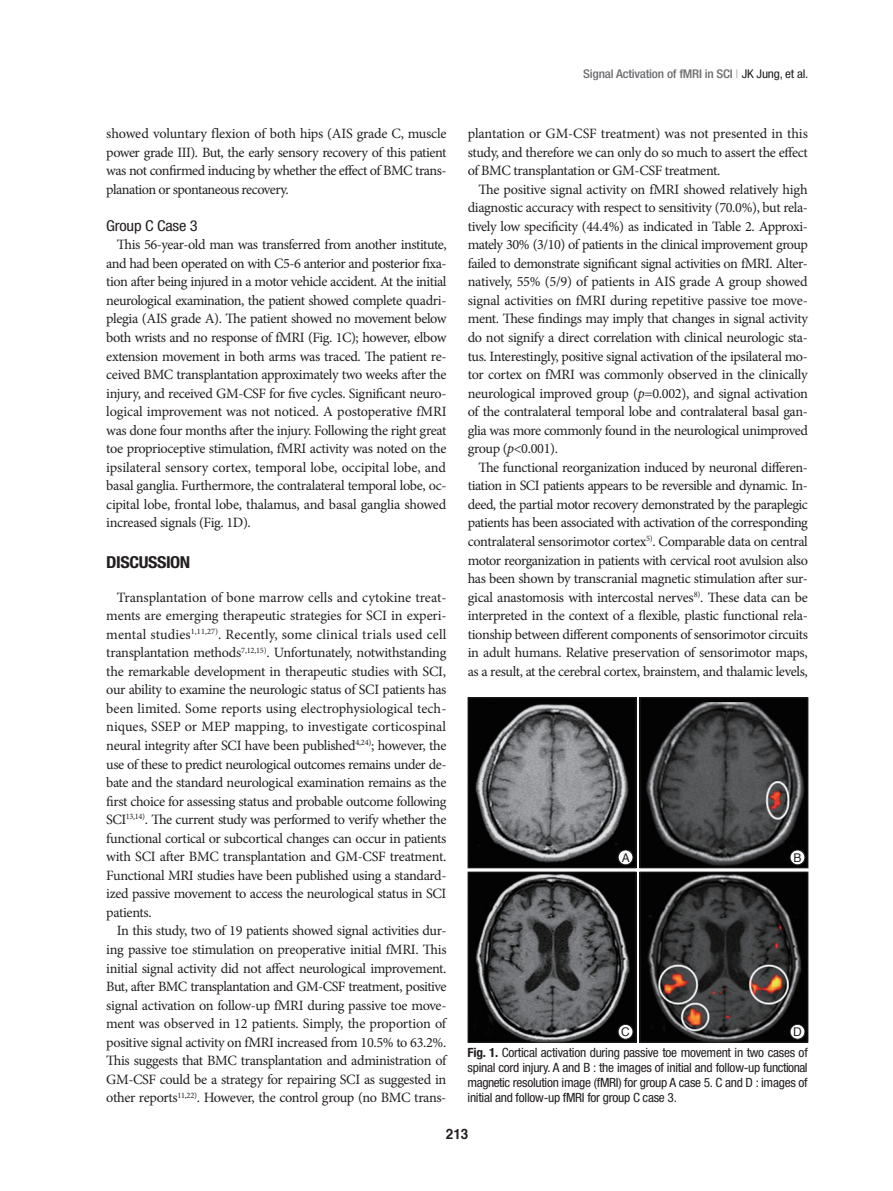
<style>
.page{position:relative;width:893px;height:1191px;background:#fff}
.page>*{position:absolute;margin:0;border:0;box-sizing:border-box;transform-origin:0 0}
.중제_JKNS{font:700 condensed 16.5px "Helvetica Neue LT Std";letter-spacing:-.025em;color:#231f20;scale:1.1 1}
.작은소재_JKNS{font:condensed 15px "Helvetica Neue LT Std";letter-spacing:-.015em;color:#231f20;scale:1.1 1}
.본문_JKNS{font:14.25px/18.6px "Minion Pro";letter-spacing:-.03em;color:#231f20;text-align:justify}
.t1{font:700 14.25px "Helvetica";color:#231f20;scale:.95 1}
.사진설명_JKNS{font:condensed 12.75px/15px "Helvetica Neue LT Std";letter-spacing:-.02em;color:#231f20;text-align:justify;scale:1.05 1}
.t2{font:500 condensed 12px "Helvetica Neue LT Std";letter-spacing:-.015em;color:#6c6d70;scale:1.1 1}
.t3{font:12px "Helvetica";color:#231f20}
.s1{color:#bcbdc0}
.s2{font-weight:400;color:#231f20}
.s3{font-style:italic}
.s4{font-weight:700}
</style>
<div class="page">
<img style="left:470px;top:874px;width:164px;height:166px">
<div style="left:468px;top:872px;width:168px;height:170px;border:1px solid #231f20"></div>
<img style="left:470px;top:699px;width:164px;height:167px">
<div style="left:468px;top:697px;width:168px;height:171px;border:1px solid #231f20"></div>
<img style="left:642px;top:874px;width:164px;height:166px">
<div style="left:640px;top:872px;width:168px;height:170px;border:1px solid #231f20"></div>
<img style="left:642px;top:699px;width:164px;height:167px">
<div style="left:640px;top:697px;width:168px;height:171px;border:1px solid #231f20"></div>
<div style="left:790px;top:1024px;width:15px;height:15px;background:#fff;border-radius:50%"></div>
<div style="left:790px;top:1024px;width:15px;height:15px;border:1px solid #231f20;border-radius:50%"></div>
<div style="left:790px;top:850px;width:15px;height:15px;background:#fff;border-radius:50%"></div>
<div style="left:790px;top:849px;width:15px;height:16px;border:1px solid #231f20;border-radius:50%"></div>
<div style="left:618px;top:1024px;width:15px;height:15px;background:#fff;border-radius:50%"></div>
<div style="left:618px;top:1024px;width:15px;height:15px;border:1px solid #231f20;border-radius:50%"></div>
<div style="left:618px;top:850px;width:15px;height:15px;background:#fff;border-radius:50%"></div>
<div style="left:618px;top:849px;width:15px;height:16px;border:1px solid #231f20;border-radius:50%"></div>
<p class="본문_JKNS" style="left:106px;top:124px;width:342px">showed voluntary flexion of both hips (AIS grade C, muscle power grade III). But, the early sensory recovery of this patient was not confirmed inducing by whether the effect of BMC trans&shy;planation or spontaneous recovery.</p>
<p class="작은소재_JKNS" style="left:106px;top:217px;width:85px">Group C Case 3</p>
<p class="본문_JKNS" style="left:106px;top:235px;width:342px;text-indent:11px">This 56-year-old man was transferred from another institute, and had been operated on with C5-6 anterior and posterior fixa&shy;tion after being injured in a motor vehicle accident. At the initial neurological examination, the patient showed complete quadri&shy;plegia (AIS grade A). The patient showed no movement below both wrists and no response of fMRI (Fig. 1C); however, elbow extension movement in both arms was traced. The patient re&shy;ceived BMC transplantation approximately two weeks after the injury, and received GM-CSF for five cycles. Significant neuro&shy;logical improvement was not noticed. A postoperative fMRI was done four months after the injury. Following the right great toe proprioceptive stimulation, fMRI activity was noted on the ipsilateral sensory cortex, temporal lobe, occipital lobe, and basal ganglia. Furthermore, the contralateral temporal lobe, oc&shy;cipital lobe, frontal lobe, thalamus, and basal ganglia showed increased signals (Fig. 1D).</p>
<p class="중제_JKNS" style="left:106px;top:551px;width:78px">DISCUSSION</p>
<p class="본문_JKNS" style="left:106px;top:588px;width:342px;text-indent:11px">Transplantation of bone marrow cells and cytokine treat&shy;ments are emerging therapeutic strategies for SCI in experi&shy;mental studies<sup>1,11,27)</sup>. Recently, some clinical trials used cell transplantation methods<sup>7,12,15)</sup>. Unfortunately, notwithstanding the remarkable development in therapeutic studies with SCI, our ability to examine the neurologic status of SCI patients has been limited. Some reports using electrophysiological tech&shy;niques, SSEP or MEP mapping, to investigate corticospinal neural integrity after SCI have been published<sup>4,24)</sup>; however, the use of these to predict neurological outcomes remains under de&shy;bate and the standard neurological examination remains as the first choice for assessing status and probable outcome following SCI<sup>13,14)</sup>. The current study was performed to verify whether the functional cortical or subcortical changes can occur in patients with SCI after BMC transplantation and GM-CSF treatment.<br>Functional MRI studies have been published using a standard&shy;ized passive movement to access the neurological status in SCI patients.</p>
<p class="본문_JKNS" style="left:106px;top:921px;width:342px;text-indent:11px">In this study, two of 19 patients showed signal activities dur&shy;ing passive toe stimulation on preoperative initial fMRI. This initial signal activity did not affect neurological improvement.<br>But, after BMC transplantation and GM-CSF treatment, positive signal activation on follow-up fMRI during passive toe move&shy;ment was observed in 12 patients. Simply, the proportion of positive signal activity on fMRI increased from 10.5% to 63.2%.<br>This suggests that BMC transplantation and administration of GM-CSF could be a strategy for repairing SCI as suggested in other reports<sup>11,22)</sup>. However, the control group (no BMC trans-</p>
<p class="t2" style="left:583px;top:67px;width:206px">Signal Activation of fMRI in SCI <span class="s1">|</span> <span class="s2">JK Jung, et al.</span></p>
<p class="본문_JKNS" style="left:468px;top:124px;width:342px">plantation or GM-CSF treatment) was not presented in this study, and therefore we can only do so much to assert the effect of BMC transplantation or GM-CSF treatment.</p>
<p class="본문_JKNS" style="left:468px;top:180px;width:342px;text-indent:11px">The positive signal activity on fMRI showed relatively high diagnostic accuracy with respect to sensitivity (70.0%), but rela&shy;tively low specificity (44.4%) as indicated in Table 2. Approxi&shy;mately 30% (3/10) of patients in the clinical improvement group failed to demonstrate significant signal activities on fMRI. Alter&shy;natively, 55% (5/9) of patients in AIS grade A group showed signal activities on fMRI during repetitive passive toe move&shy;ment. These findings may imply that changes in signal activity do not signify a direct correlation with clinical neurologic sta&shy;tus. Interestingly, positive signal activation of the ipsilateral mo&shy;tor cortex on fMRI was commonly observed in the clinically neurological improved group (<span class="s3">p</span>=0.002), and signal activation of the contralateral temporal lobe and contralateral basal gan&shy;glia was more commonly found in the neurological unimproved group (<span class="s3">p</span>&lt;0.001).</p>
<p class="본문_JKNS" style="left:468px;top:458px;width:342px;text-indent:11px">The functional reorganization induced by neuronal differen&shy;tiation in SCI patients appears to be reversible and dynamic. In&shy;deed, the partial motor recovery demonstrated by the paraplegic patients has been associated with activation of the corresponding contralateral sensorimotor cortex<sup>5)</sup>. Comparable data on central motor reorganization in patients with cervical root avulsion also has been shown by transcranial magnetic stimulation after sur&shy;gical anastomosis with intercostal nerves<sup>8)</sup>. These data can be interpreted in the context of a flexible, plastic functional rela&shy;tionship between different components of sensorimotor circuits in adult humans. Relative preservation of sensorimotor maps, as a result, at the cerebral cortex, brainstem, and thalamic levels,</p>
<p class="t3" style="left:622px;top:848px;width:10px">A</p>
<p class="t3" style="left:621px;top:1022px;width:10px">C</p>
<p class="t3" style="left:793px;top:848px;width:10px">B</p>
<p class="t3" style="left:793px;top:1022px;width:10px">D</p>
<p class="사진설명_JKNS" style="left:468px;top:1045px;width:325px"><span class="s4">Fig. 1.</span> Cortical activation during passive toe movement in two cases of spinal cord injury. A and B : the images of initial and follow-up functional magnetic resolution image (fMRI) for group A case 5. C and D : images of initial and follow-up fMRI for group C case 3.</p>
<p class="t1" style="left:446px;top:1123px;width:25px">213</p>
</div>
